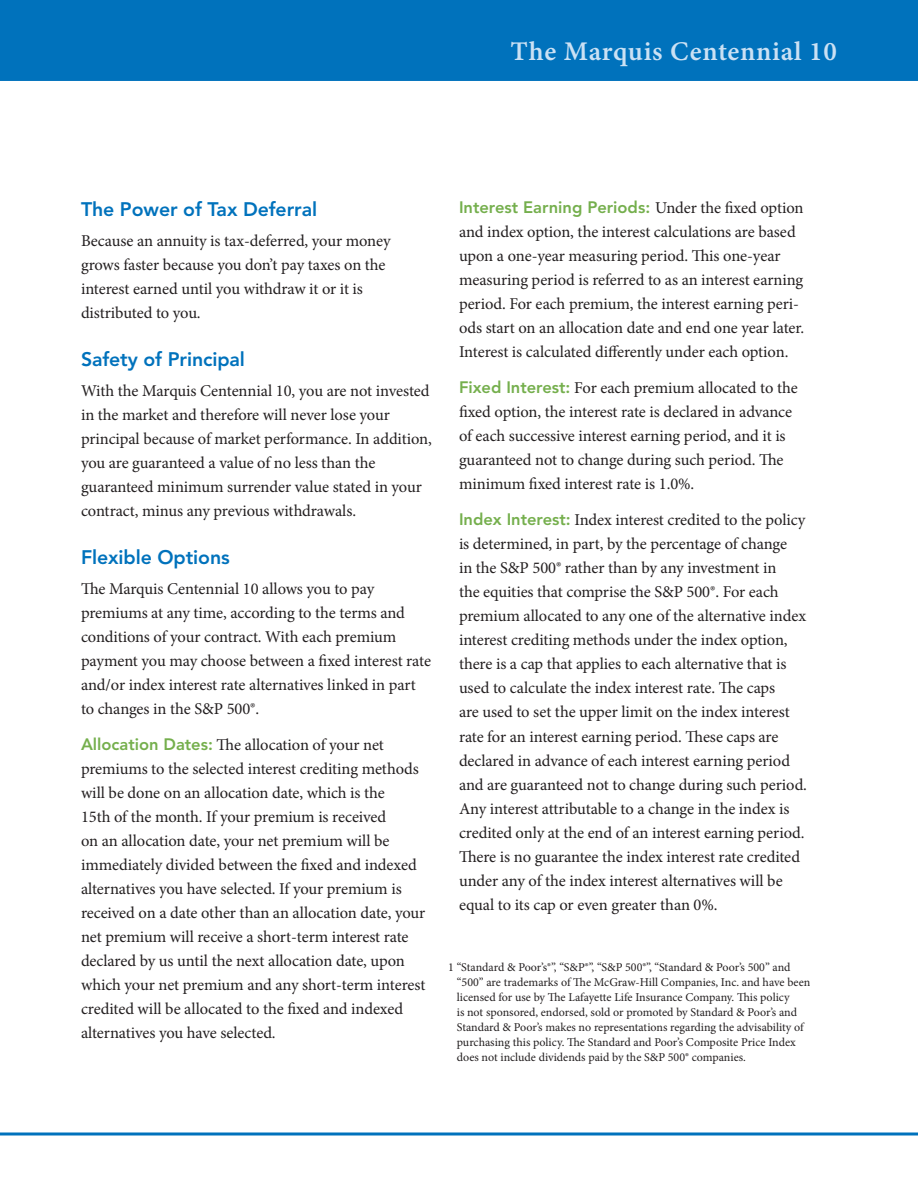
<style>
.page{position:relative;width:918px;height:1188px;background:#fff}
.page>*{position:absolute;margin:0;border:0;box-sizing:border-box;transform-origin:0 0}
.t1{font:27px "Minion Pro Semibold Capt";letter-spacing:.025em;color:#cbe1f4}
.t2{font:800 19.5px "Avenir LT Std";letter-spacing:-.005em;color:#0072bc}
.t3{font:16.5px/24px "Minion Pro";letter-spacing:-.005em;color:#231f20}
.t4{font:12px/15px "Minion Pro";letter-spacing:-.005em;color:#231f20}
.s1{font-family:"Avenir LT Std";font-weight:800;color:#75af4d}
</style>
<div class="page">
<svg style="left:0;top:1132px;width:918px;height:4px"></svg>
<div style="left:0;top:0;width:918px;height:81px;background:#0072bc"></div>
<p class="t1" style="left:511px;top:35px;width:328px">The Marquis Centennial 10</p>
<p class="t2" style="left:81px;top:197px;width:238px">The Power of Tax Deferral</p>
<p class="t3" style="left:81px;top:228px;width:311px">Because an annuity is tax-deferred, your money grows faster because you don’t pay taxes on the interest earned until you withdraw it or it is distributed to you.</p>
<p class="t2" style="left:81px;top:347px;width:166px">Safety of Principal</p>
<p class="t3" style="left:81px;top:378px;width:353px">With the Marquis Centennial 10, you are not invested in the market and therefore will never lose your principal because of market performance. In addition, you are guaranteed a value of no less than the guaranteed minimum surrender value stated in your contract, minus any previous withdrawals.</p>
<p class="t2" style="left:81px;top:545px;width:150px">Flexible Options</p>
<p class="t3" style="left:81px;top:576px;width:352px">The Marquis Centennial 10 allows you to pay premiums at any time, according to the terms and conditions of your contract. With each premium payment you may choose between a fixed interest rate and/or index interest rate alternatives linked in part to changes in the S&amp;P 500®.</p>
<p class="t3" style="left:81px;top:732px;width:346px"><span class="s1">Allocation Dates:</span> The allocation of your net premiums to the selected interest crediting methods will be done on an allocation date, which is the<br>15th of the month. If your premium is received<br>on an allocation date, your net premium will be immediately divided between the fixed and indexed alternatives you have selected. If your premium is received on a date other than an allocation date, your net premium will receive a short-term interest rate declared by us until the next allocation date, upon which your net premium and any short-term interest credited will be allocated to the fixed and indexed alternatives you have selected.</p>
<p class="t3" style="left:459px;top:196px;width:347px"><span class="s1">Interest Earning Periods:</span> Under the fixed option and index option, the interest calculations are based upon a one-year measuring period. This one-year measuring period is referred to as an interest earning period. For each premium, the interest earning peri&shy;ods start on an allocation date and end one year later.<br>Interest is calculated differently under each option.</p>
<p class="t3" style="left:459px;top:376px;width:340px"><span class="s1">Fixed Interest:</span> For each premium allocated to the fixed option, the interest rate is declared in advance of each successive interest earning period, and it is guaranteed not to change during such period. The minimum fixed interest rate is 1.0%.</p>
<p class="t3" style="left:459px;top:508px;width:350px"><span class="s1">Index Interest:</span> Index interest credited to the policy is determined, in part, by the percentage of change<br>in the S&amp;P 500® rather than by any investment in<br>the equities that comprise the S&amp;P 500®. For each premium allocated to any one of the alternative index interest crediting methods under the index option, there is a cap that applies to each alternative that is used to calculate the index interest rate. The caps<br>are used to set the upper limit on the index interest rate for an interest earning period. These caps are declared in advance of each interest earning period and are guaranteed not to change during such period.<br>Any interest attributable to a change in the index is credited only at the end of an interest earning period.<br>There is no guarantee the index interest rate credited under any of the index interest alternatives will be equal to its cap or even greater than 0%.</p>
<p class="t4" style="left:457px;top:959px;width:355px;text-indent:-9px">1 “Standard &amp; Poor’s®”, “S&amp;P®”, “S&amp;P 500®”, “Standard &amp; Poor’s 500” and “500” are trademarks of The McGraw-Hill Companies, Inc. and have been licensed for use by The Lafayette Life Insurance Company. This policy<br>is not sponsored, endorsed, sold or promoted by Standard &amp; Poor’s and Standard &amp; Poor’s makes no representations regarding the advisability of purchasing this policy. The Standard and Poor’s Composite Price Index does not include dividends paid by the S&amp;P 500® companies.</p>
</div>
